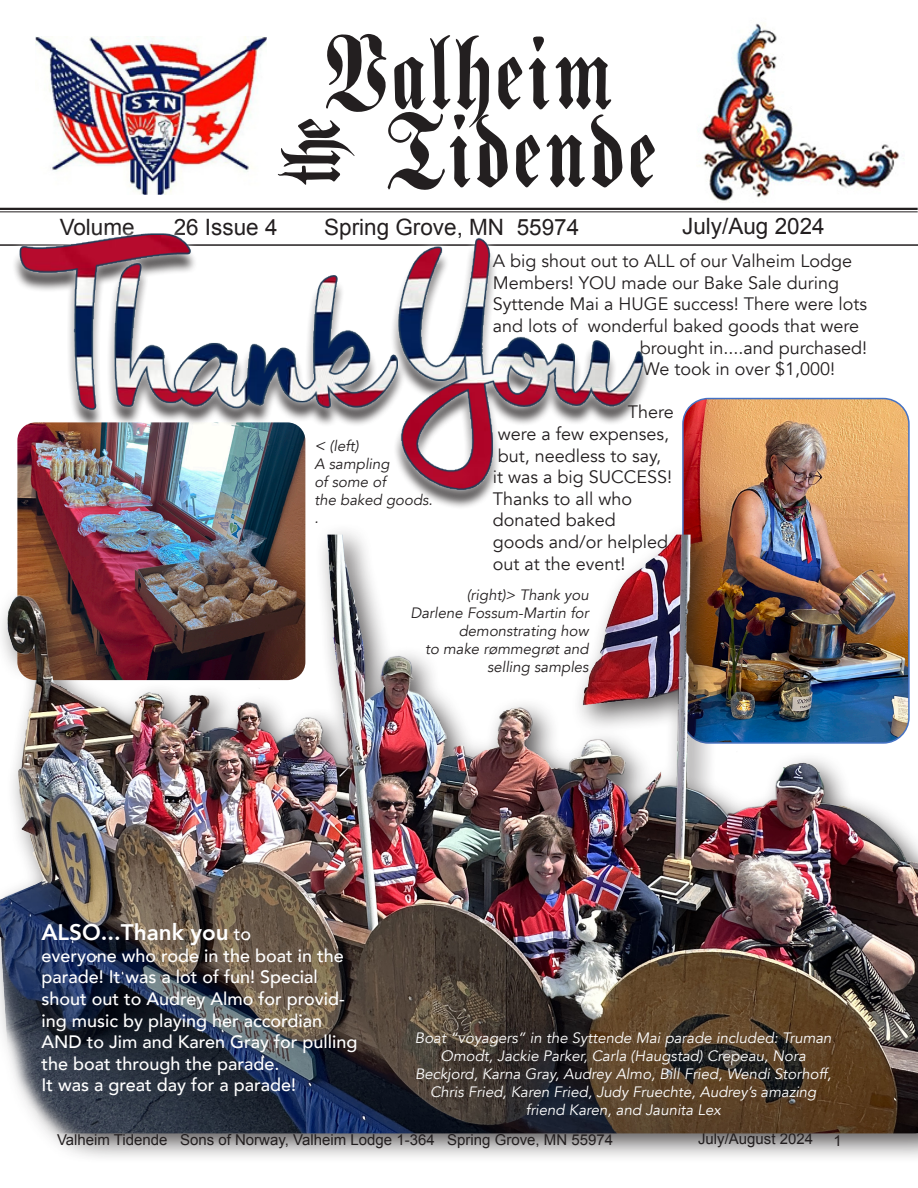
<style>
.page{position:relative;width:918px;height:1188px;background:#fff}
.page>*{position:absolute;margin:0;border:0;box-sizing:border-box;transform-origin:0 0}
.t1{font:90px "Old Norwegian";letter-spacing:.075em;color:#231f20}
.t2{font:72px "Old Norwegian";color:#231f20}
.t3{font:22.5px "Arial";color:#231f20}
.t4{font:800 22.5px "Avenir";color:#fff}
.t5{font:18px "Avenir";color:#231f20}
.t6{font:500 18px/21.6px "Avenir";color:#fff}
.t7{font:italic 15px/18px "Avenir";color:#fff;text-align:center}
.t8{font:italic 15px/18px "Avenir";color:#231f20;text-align:right}
.t9{font:15px "Arial";color:#231f20}
.s1{font-size:16.5px}
.s2{font-weight:500;font-size:18px}
</style>
<div class="page">
<img style="left:685px;top:399px;width:222px;height:123px">
<img style="left:17px;top:512px;width:288px;height:10px">
<img style="left:36px;top:36px;width:231px;height:158px">
<hr style="left:0;top:208px;width:918px;height:2px;background:#231f20">
<hr style="left:0;top:211px;width:918px;height:1px;background:#231f20">
<hr style="left:0;top:244px;width:918px;height:2px;background:#231f20">
<img style="left:698px;top:23px;width:202px;height:179px">
<img style="left:17px;top:233px;width:648px;height:279px">
<div style="left:0;top:522px;width:918px;height:642px;background:#231f20;opacity:.75"></div>
<img style="left:0;top:535px;width:918px;height:598px">
<p class="t1" style="left:326px;top:22px;width:287px">Valheim</p>
<p class="t1" style="left:388px;top:100px;width:268px">Tidende</p>
<p class="t2" style="left:271px;top:184px;width:67px;rotate:-90deg">the</p>
<p class="t3" style="left:60px;top:212px;width:77px">Volume</p>
<p class="t3" style="left:174px;top:212px;width:105px">26 Issue 4</p>
<p class="t3" style="left:324px;top:212px;width:257px">Spring Grove, MN 55974</p>
<p class="t3" style="left:682px;top:211px;width:144px">July/Aug 2024</p>
<p class="t8" style="left:314px;top:437px;width:46px"><span class="s1">&lt;</span> (left)</p>
<p class="t8" style="left:314px;top:455px;width:120px;text-align:left">A sampling<br>of some of<br>the baked goods. .</p>
<p class="t5" style="left:493px;top:250px;width:361px">A big shout out to ALL of our Valheim Lodge</p>
<p class="t5" style="left:493px;top:272px;width:348px">Members! YOU made our Bake Sale during</p>
<p class="t5" style="left:493px;top:294px;width:376px">Syttende Mai a HUGE success! There were lots</p>
<p class="t5" style="left:493px;top:315px;width:368px">and lots of wonderful baked goods that were</p>
<p class="t5" style="left:640px;top:337px;width:229px">brought in....and purchased!</p>
<p class="t5" style="left:643px;top:358px;width:194px">We took in over $1,000!</p>
<p class="t5" style="left:628px;top:402px;width:48px">There</p>
<p class="t5" style="left:498px;top:423px;width:173px">were a few expenses,</p>
<p class="t5" style="left:498px;top:445px;width:165px">but, needless to say,</p>
<p class="t5" style="left:493px;top:466px;width:181px">it was a big SUCCESS!</p>
<p class="t5" style="left:493px;top:488px;width:141px">Thanks to all who</p>
<p class="t5" style="left:493px;top:510px;width:125px">donated baked</p>
<p class="t5" style="left:493px;top:531px;width:177px">goods and/or helpled</p>
<p class="t5" style="left:493px;top:553px;width:134px">out at the event!</p>
<p class="t8" style="left:410px;top:586px;width:180px">(right)&gt; Thank you<br>Darlene Fossum-Martin for demonstrating how</p>
<p class="t8" style="left:425px;top:640px;width:165px">to make rømmegrøt and selling samples</p>
<p class="t4" style="left:41px;top:915px;width:211px">ALSO...Thank you <span class="s2">to</span></p>
<p class="t6" style="left:41px;top:944px;width:318px">everyone who rode in the boat in the parade! It was a lot of fun! Special shout out to Audrey Almo for provid&shy;ing music by playing her accordian AND to Jim and Karen Gray for pulling the boat through the parade.</p>
<p class="t6" style="left:41px;top:1073px;width:256px">It was a great day for a parade!</p>
<p class="t7" style="left:415px;top:1030px;width:418px">Boat “voyagers” in the Syttende Mai parade included: Truman Omodt, Jackie Parker, Carla (Haugstad) Crepeau, Nora Beckjord, Karna Gray, Audrey Almo, Bill Fried, Wendi Storhoff, Chris Fried, Karen Fried, Judy Fruechte, Audrey’s amazing friend Karen, and Jaunita Lex</p>
<p class="t9" style="left:57px;top:1130px;width:558px">Valheim Tidende Sons of Norway, Valheim Lodge 1-364 Spring Grove, MN 55974</p>
<p class="t9" style="left:698px;top:1129px;width:117px">July/August 2024</p>
<p class="t9" style="left:833px;top:1130px;width:10px">1</p>
</div>
